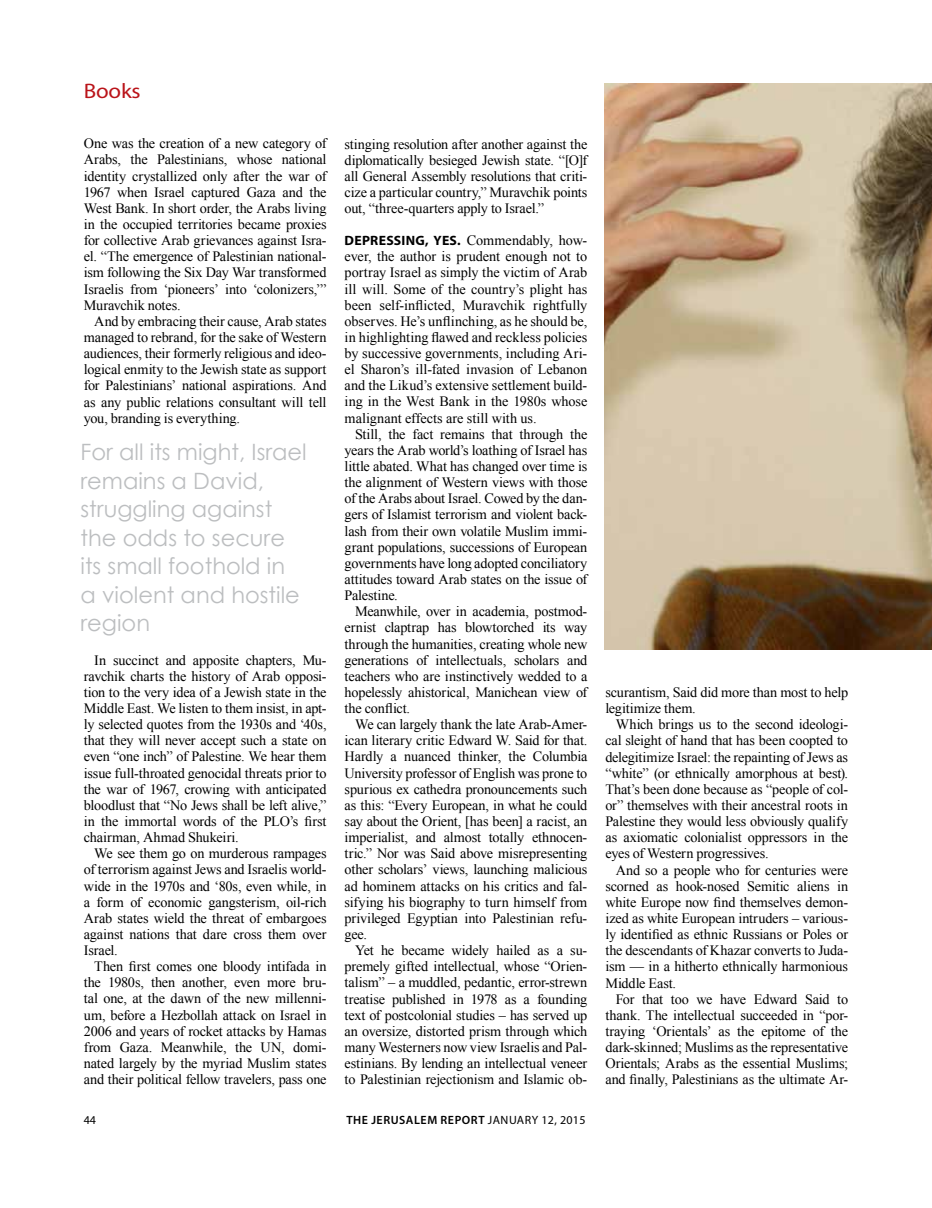
<style>
.page{position:relative;width:932px;height:1208px;background:#fff}
.page>*{position:absolute;margin:0;border:0;box-sizing:border-box;transform-origin:0 0}
.t1{font:22.5px/28.5px "Century Gothic";color:#bcbec0}
.t2{font:21px "Myriad Pro";letter-spacing:-.01em;color:#ba141a;scale:1.09 1}
.t3{font:14.25px/16.2px "Times New Roman";letter-spacing:-.01em;color:#000;text-align:justify}
.t4{font:600 12px "Myriad Pro";letter-spacing:.045em;color:#000}
.t5{font:12px "Myriad Pro";color:#000}
.s1{font-family:"Myriad Pro";font-weight:700;font-size:13.5px}
.s2{font-weight:400}
</style>
<div class="page">
<img style="left:604px;top:84px;width:327px;height:565px">
<h2 class="t2" style="left:84px;top:78px;width:54px">Books</h2>
<p class="t3" style="left:84px;top:135px;width:244px">One was the creation of a new category of Arabs, the Palestinians, whose national identity crystallized only after the war of 1967 when Israel captured Gaza and the West Bank. In short order, the Arabs living in the occupied territories became proxies for collective Arab grievances against Isra&shy;el. “The emergence of Palestinian national&shy;ism following the Six Day War transformed Israelis from ‘pioneers’ into ‘colonizers,’” Muravchik notes.</p>
<p class="t3" style="left:84px;top:313px;width:244px;text-indent:10px">And by embracing their cause, Arab states managed to rebrand, for the sake of Western audiences, their formerly religious and ideo&shy;logical enmity to the Jewish state as support for Palestinians’ national aspirations. And as any public relations consultant will tell you, branding is everything.</p>
<h1 class="t1" style="left:80px;top:437px;width:227px">For all its might, Israel remains a David, struggling against the odds to secure its small foothold in<br>a violent and hostile region</h1>
<p class="t3" style="left:84px;top:651px;width:244px;text-indent:10px">In succinct and apposite chapters, Mu&shy;ravchik charts the history of Arab opposi&shy;tion to the very idea of a Jewish state in the Middle East. We listen to them insist, in apt&shy;ly selected quotes from the 1930s and ‘40s, that they will never accept such a state on even “one inch” of Palestine. We hear them issue full-throated genocidal threats prior to the war of 1967, crowing with anticipated bloodlust that “No Jews shall be left alive,” in the immortal words of the PLO’s first chairman, Ahmad Shukeiri.</p>
<p class="t3" style="left:84px;top:845px;width:244px;text-indent:10px">We see them go on murderous rampages of terrorism against Jews and Israelis world&shy;wide in the 1970s and ‘80s, even while, in a form of economic gangsterism, oil-rich Arab states wield the threat of embargoes against nations that dare cross them over Israel.</p>
<p class="t3" style="left:84px;top:958px;width:244px;text-indent:10px">Then first comes one bloody intifada in the 1980s, then another, even more bru&shy;tal one, at the dawn of the new millenni&shy;um, before a Hezbollah attack on Israel in 2006 and years of rocket attacks by Hamas from Gaza. Meanwhile, the UN, domi&shy;nated largely by the myriad Muslim states and their political fellow travelers, pass one</p>
<p class="t3" style="left:344px;top:135px;width:244px">stinging resolution after another against the diplomatically besieged Jewish state. “[O]f all General Assembly resolutions that criti&shy;cize a particular country,” Muravchik points out, “three-quarters apply to Israel.”</p>
<p class="t3" style="left:344px;top:232px;width:244px"><span class="s1">DEPRESSING, YES.</span> Commendably, how&shy;ever, the author is prudent enough not to portray Israel as simply the victim of Arab ill will. Some of the country’s plight has been self-inflicted, Muravchik rightfully observes. He’s unflinching, as he should be, in highlighting flawed and reckless policies by successive governments, including Ari&shy;el Sharon’s ill-fated invasion of Lebanon and the Likud’s extensive settlement build&shy;ing in the West Bank in the 1980s whose malignant effects are still with us.</p>
<p class="t3" style="left:344px;top:425px;width:244px;text-indent:10px">Still, the fact remains that through the years the Arab world’s loathing of Israel has little abated. What has changed over time is the alignment of Western views with those of the Arabs about Israel. Cowed by the dan&shy;gers of Islamist terrorism and violent back&shy;lash from their own volatile Muslim immi&shy;grant populations, successions of European governments have long adopted conciliatory attitudes toward Arab states on the issue of Palestine.</p>
<p class="t3" style="left:344px;top:603px;width:244px;text-indent:10px">Meanwhile, over in academia, postmod&shy;ernist claptrap has blowtorched its way through the humanities, creating whole new generations of intellectuals, scholars and teachers who are instinctively wedded to a hopelessly ahistorical, Manichean view of the conflict.</p>
<p class="t3" style="left:344px;top:716px;width:244px;text-indent:10px">We can largely thank the late Arab-Amer&shy;ican literary critic Edward W. Said for that.<br>Hardly a nuanced thinker, the Columbia University professor of English was prone to spurious ex cathedra pronouncements such as this: “Every European, in what he could say about the Orient, [has been] a racist, an imperialist, and almost totally ethnocen&shy;tric.” Nor was Said above misrepresenting other scholars’ views, launching malicious ad hominem attacks on his critics and fal&shy;sifying his biography to turn himself from privileged Egyptian into Palestinian refu&shy;gee.</p>
<p class="t3" style="left:344px;top:942px;width:244px;text-indent:10px">Yet he became widely hailed as a su&shy;premely gifted intellectual, whose “Orien&shy;talism” – a muddled, pedantic, error-strewn treatise published in 1978 as a founding text of postcolonial studies – has served up an oversize, distorted prism through which many Westerners now view Israelis and Pal&shy;estinians. By lending an intellectual veneer to Palestinian rejectionism and Islamic ob-</p>
<p class="t5" style="left:84px;top:1112px;width:14px">44</p>
<p class="t4" style="left:346px;top:1112px;width:240px">THE JERUSALEM REPORT <span class="s2">JANUARY 12, 2015</span></p>
<p class="t3" style="left:605px;top:684px;width:244px">scurantism, Said did more than most to help legitimize them.</p>
<p class="t3" style="left:605px;top:716px;width:244px;text-indent:10px">Which brings us to the second ideologi&shy;cal sleight of hand that has been coopted to delegitimize Israel: the repainting of Jews as “white” (or ethnically amorphous at best).<br>That’s been done because as “people of col&shy;or” themselves with their ancestral roots in Palestine they would less obviously qualify as axiomatic colonialist oppressors in the eyes of Western progressives.</p>
<p class="t3" style="left:605px;top:861px;width:244px;text-indent:10px">And so a people who for centuries were scorned as hook-nosed Semitic aliens in white Europe now find themselves demon&shy;ized as white European intruders – various&shy;ly identified as ethnic Russians or Poles or the descendants of Khazar converts to Juda&shy;ism — in a hitherto ethnically harmonious Middle East.</p>
<p class="t3" style="left:605px;top:990px;width:244px;text-indent:10px">For that too we have Edward Said to thank. The intellectual succeeded in “por&shy;traying ‘Orientals’ as the epitome of the dark-skinned; Muslims as the representative Orientals; Arabs as the essential Muslims; and finally, Palestinians as the ultimate Ar-</p>
</div>
